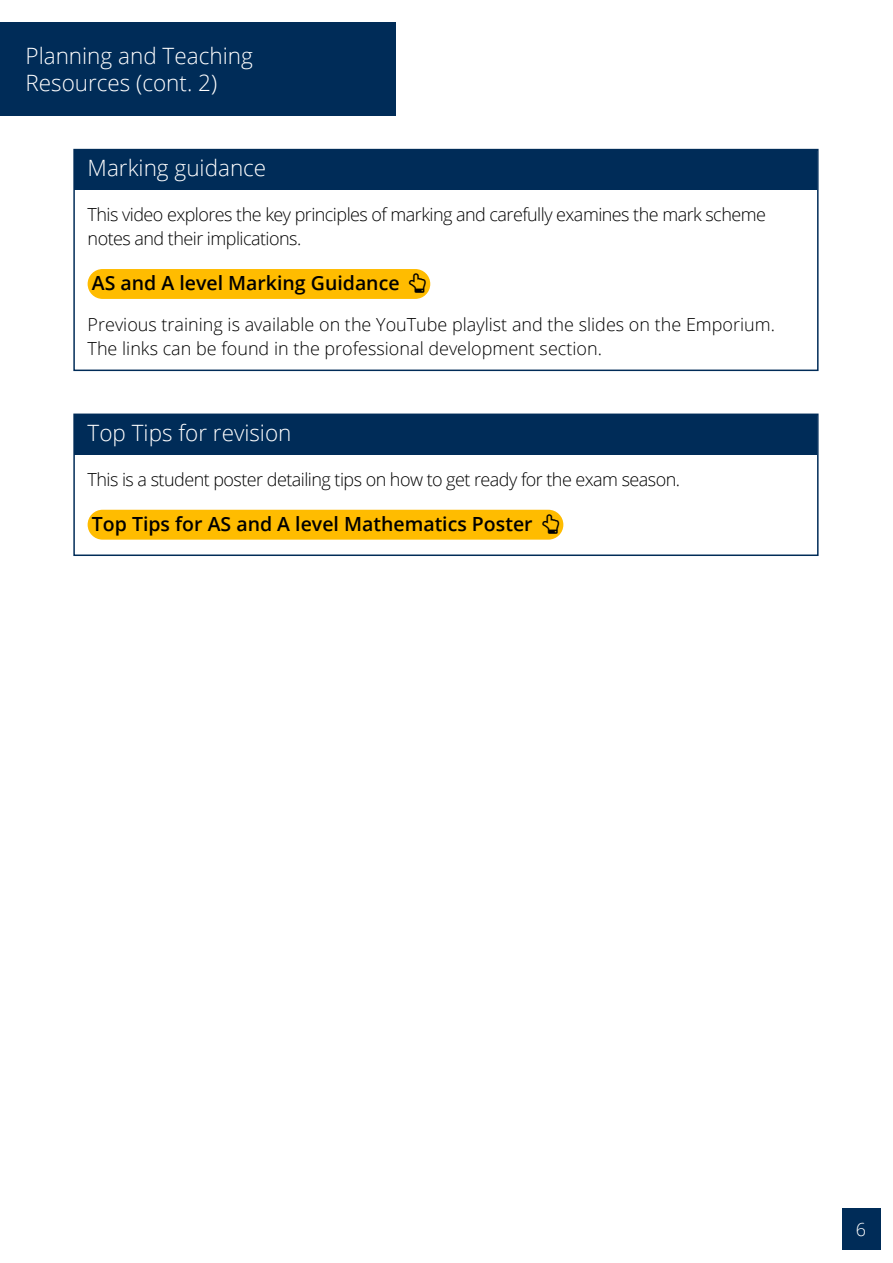
<style>
.page{position:relative;width:893px;height:1263px;background:#fff}
.page>*{position:absolute;margin:0;border:0;box-sizing:border-box;transform-origin:0 0}
.t1{font:300 22.5px/27px "Open Sans";color:#fff}
.t2{font:600 19.5px "Open Sans";color:#000}
.t3{font:300 18px/24px "Open Sans";letter-spacing:-.03em;color:#000}
.t4{font:300 18px/24px "Open Sans";color:#000}
.t5{font:300 18px "Open Sans";color:#fff}
</style>
<div class="page">
<div style="left:842px;top:1208px;width:38px;height:42px;background:#002c58"></div>
<div style="left:0;top:22px;width:395px;height:94px;background:#002c58"></div>
<div style="left:75px;top:150px;width:742px;height:40px;background:#002c58"></div>
<div style="left:88px;top:269px;width:342px;height:30px;background:#ffbc00;border-radius:15px"></div>
<div style="left:73px;top:149px;width:746px;height:222px;border:2px solid #002c58"></div>
<div style="left:75px;top:415px;width:742px;height:40px;background:#002c58"></div>
<div style="left:88px;top:510px;width:475px;height:30px;background:#ffbc00;border-radius:15px"></div>
<div style="left:73px;top:414px;width:746px;height:142px;border:2px solid #002c58"></div>
<p class="t1" style="left:26px;top:42px;width:229px">Planning and Teaching<br>Resources (cont. 2)</p>
<p class="t1" style="left:88px;top:154px;width:180px">Marking guidance</p>
<p class="t3" style="left:88px;top:202px;width:680px">This video explores the key principles of marking and carefully examines the mark scheme notes and their implications.</p>
<p class="t2" style="left:92px;top:270px;width:309px">AS and A level Marking Guidance</p>
<p class="t4" style="left:88px;top:312px;width:689px">Previous training is available on the YouTube playlist and the slides on the Emporium.<br>The links can be found in the professional development section.</p>
<p class="t1" style="left:88px;top:418px;width:205px">Top Tips for revision</p>
<p class="t3" style="left:88px;top:467px;width:594px">This is a student poster detailing tips on how to get ready for the exam season.</p>
<p class="t2" style="left:92px;top:510px;width:442px">Top Tips for AS and A level Mathematics Poster</p>
<p class="t5" style="left:856px;top:1217px;width:12px">6</p>
</div>
